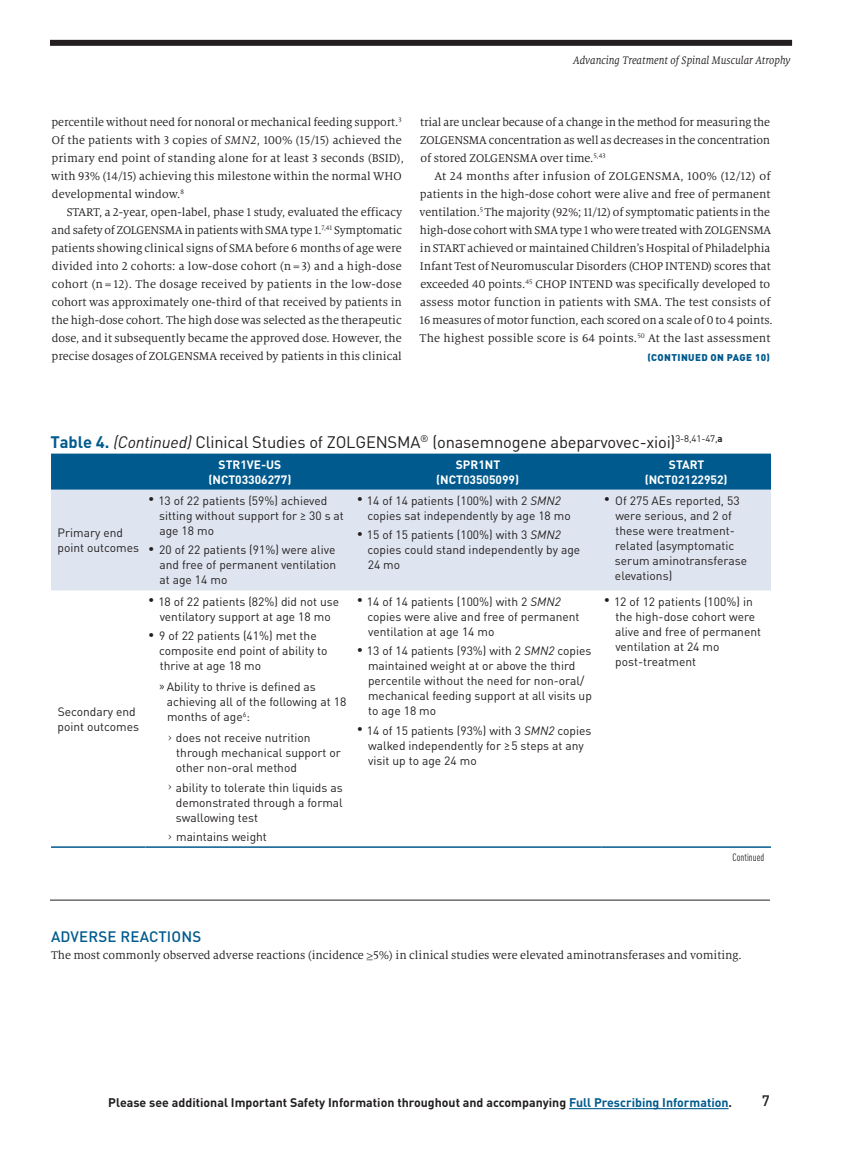
<style>
.page{position:relative;width:851px;height:1161px;background:#fff}
.page>*{position:absolute;margin:0;border:0;box-sizing:border-box;transform-origin:0 0}
.t1{font:16.5px "DINOT";letter-spacing:-.01em;color:#231f20}
.t2{font:500 15px "DINOT";letter-spacing:.01em;color:#005a8e}
.t3{font:500 15px "DINOT";color:#231f20}
.t4{font:12.3px/18px "Milo Serif OT";color:#231f20}
.t5{font:700 12.3px "DINOT";color:#231f20}
.t6{font:12px/15px "DINOT";color:#231f20}
.t7{font:700 12px/15px "DINOT";color:#fff;text-align:center}
.t8{font:italic 12px "Milo Serif OT";color:#231f20;scale:.9 1}
.t9{font:condensed 10.5px "DINOT";color:#231f20}
.t10{font:900 9.75px "DINOT";letter-spacing:.04em;color:#005a8e}
.s1{font-style:italic}
.s2{font-weight:700;color:#005a8e}
.s3{font-family:"Effectra";font-weight:500;font-size:11.1px}
.s4{font-family:"Myriad Pro"}
.s5{font-family:"Milo Serif OT"}
.s6{color:#005a8e}
</style>
<div class="page">
<div style="left:50px;top:40px;width:742px;height:6px;background:#231f20"></div>
<hr style="left:50px;top:900px;width:720px;height:1px;background:#231f20">
<div style="left:51px;top:454px;width:720px;height:36px;background:#005a8e"></div>
<div style="left:51px;top:490px;width:720px;height:100px;background:#dfe5f0"></div>
<hr style="left:51px;top:846px;width:95px;height:2px;background:#005a8e">
<hr style="left:146px;top:846px;width:208px;height:2px;background:#005a8e">
<hr style="left:354px;top:846px;width:247px;height:2px;background:#005a8e">
<hr style="left:601px;top:846px;width:170px;height:2px;background:#005a8e">
<hr style="left:569px;top:1108px;width:159px;height:1px;background:#005a8e">
<p class="t8" style="left:573px;top:54px;width:243px">Advancing Treatment of Spinal Muscular Atrophy</p>
<p class="t4" style="left:51px;top:113px;width:354px">percentile without need for nonoral or mechanical feeding support.<sup>3<br></sup>Of the patients with 3 copies of <span class="s1">SMN2</span>, 100% (15/15) achieved the primary end point of standing alone for at least 3 seconds (BSID), with 93% (14/15) achieving this milestone within the normal WHO developmental window.<sup>8</sup></p>
<p class="t4" style="left:51px;top:203px;width:352px;text-align:justify;text-indent:15px">START, a 2-year, open-label, phase 1 study, evaluated the efficacy and safety of ZOLGENSMA in patients with SMA type 1.<sup>7,41</sup> Symptomatic patients showing clinical signs of SMA before 6 months of age were divided into 2 cohorts: a low-dose cohort (n= 3) and a high-dose cohort (n = 12). The dosage received by patients in the low-dose cohort was approximately one-third of that received by patients in the high-dose cohort. The high dose was selected as the therapeutic dose, and it subsequently became the approved dose. However, the precise dosages of ZOLGENSMA received by patients in this clinical</p>
<p class="t4" style="left:420px;top:113px;width:352px;text-align:justify">trial are unclear because of a change in the method for measuring the ZOLGENSMA concentration as well as decreases in the concentration of stored ZOLGENSMA over time.<sup>5,43</sup></p>
<p class="t4" style="left:419px;top:167px;width:354px;text-indent:15px">At 24 months after infusion of ZOLGENSMA, 100% (12/12) of patients in the high-dose cohort were alive and free of permanent ventilation.<sup>5</sup> The majority (92%; 11/12) of symptomatic patients in the high-dose cohort with SMA type 1 who were treated with ZOLGENSMA in START achieved or maintained Children’s Hospital of Philadelphia Infant Test of Neuromuscular Disorders (CHOP INTEND) scores that exceeded 40 points.<sup>45</sup> CHOP INTEND was specifically developed to assess motor function in patients with SMA. The test consists of 16 measures of motor function, each scored on a scale of 0 to 4 points.<br>The highest possible score is 64 points.<sup>50</sup> At the last assessment</p>
<p class="t10" style="left:647px;top:351px;width:124px">(CONTINUED ON PAGE 10)</p>
<h1 class="t1" style="left:50px;top:431px;width:673px"><span class="s2">Table 4.</span> <span class="s1">(Continued)</span> Clinical Studies of ZOLGENSMA<sup>®</sup> (onasemnogene abeparvovec-xioi)<sup>3-8,41-47,</sup><sup>a</sup></h1>
<p class="t7" style="left:208px;top:457px;width:84px">STR1VE-US (NCT03306277)</p>
<p class="t7" style="left:436px;top:457px;width:84px">SPR1NT (NCT03505099)</p>
<p class="t7" style="left:644px;top:457px;width:84px">START (NCT02122952)</p>
<p class="t6" style="left:57px;top:525px;width:83px">Primary end point outcomes</p>
<p class="t6" style="left:57px;top:704px;width:83px">Secondary end point outcomes</p>
<p class="t6" style="left:159px;top:493px;width:186px;text-indent:-11px">• 13 of 22 patients (59%) achieved sitting without support for <span class="s3">≥</span> 30 s at age 18 mo</p>
<p class="t6" style="left:159px;top:542px;width:178px;text-align:justify;text-indent:-11px">• 20 of 22 patients (91%) were alive and free of permanent ventilation at age 14 mo</p>
<p class="t6" style="left:148px;top:594px;width:192px;text-align:center">• 18 of 22 patients (82%) did not use ventilatory support at age 18 mo</p>
<p class="t6" style="left:159px;top:628px;width:170px;text-indent:-11px">• 9 of 22 patients (41%) met the composite end point of ability to thrive at age 18 mo</p>
<p class="t6" style="left:167px;top:679px;width:181px;text-indent:-8px"><span class="s4">»</span> Ability to thrive is defined as achieving all of the following at 18 months of age<sup>6</sup>:</p>
<p class="t6" style="left:176px;top:730px;width:167px;text-indent:-8px"><span class="s5">›</span> does not receive nutrition through mechanical support or other non-oral method</p>
<p class="t6" style="left:176px;top:780px;width:168px;text-align:justify;text-indent:-8px"><span class="s5">›</span> ability to tolerate thin liquids as demonstrated through a formal swallowing test</p>
<p class="t6" style="left:168px;top:829px;width:100px"><span class="s5">›</span> maintains weight</p>
<p class="t6" style="left:367px;top:493px;width:205px;text-indent:-11px">• 14 of 14 patients (100%) with 2 <span class="s1">SMN2 </span>copies sat independently by age 18 mo</p>
<p class="t6" style="left:367px;top:527px;width:214px;text-indent:-11px">• 15 of 15 patients (100%) with 3 <span class="s1">SMN2 </span>copies could stand independently by age<br>24 mo</p>
<p class="t6" style="left:367px;top:594px;width:213px;text-indent:-11px">• 14 of 14 patients (100%) with 2 <span class="s1">SMN2 </span>copies were alive and free of permanent ventilation at age 14 mo</p>
<p class="t6" style="left:368px;top:643px;width:225px;text-indent:-11px">• 13 of 14 patients (93%) with 2 <span class="s1">SMN2</span> copies maintained weight at or above the third percentile without the need for non-oral/ mechanical feeding support at all visits up to age 18 mo</p>
<p class="t6" style="left:368px;top:723px;width:225px;text-indent:-11px">• 14 of 15 patients (93%) with 3 <span class="s1">SMN2</span> copies walked independently for <span class="s3">≥</span> 5 steps at any visit up to age 24 mo</p>
<p class="t6" style="left:615px;top:493px;width:134px;text-indent:-11px">• Of 275 AEs reported, 53 were serious, and 2 of these were treatment&shy;related (asymptomatic serum aminotransferase elevations)</p>
<p class="t6" style="left:615px;top:594px;width:147px;text-indent:-11px">• 12 of 12 patients (100%) in the high-dose cohort were alive and free of permanent ventilation at 24 mo post-treatment</p>
<p class="t9" style="left:732px;top:851px;width:33px">Continued</p>
<p class="t2" style="left:51px;top:927px;width:152px">ADVERSE REACTIONS</p>
<p class="t4" style="left:51px;top:946px;width:692px">The most commonly observed adverse reactions (incidence ≥5%) in clinical studies were elevated aminotransferases and vomiting.</p>
<p class="t5" style="left:108px;top:1095px;width:625px">Please see additional Important Safety Information throughout and accompanying <span class="s6">Full Prescribing Information</span>.</p>
<p class="t3" style="left:762px;top:1091px;width:9px">7</p>
</div>
